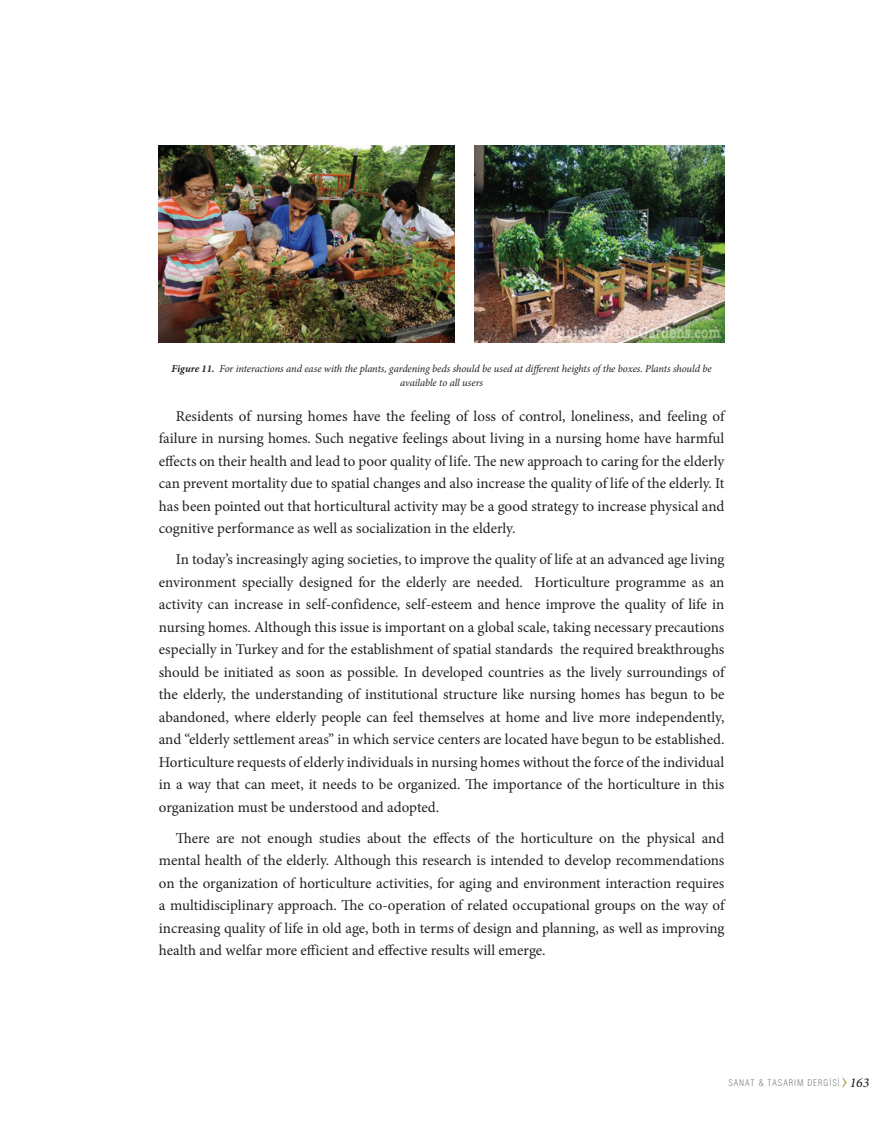
<style>
.page{position:relative;width:893px;height:1127px;background:#fff}
.page>*{position:absolute;margin:0;border:0;box-sizing:border-box;transform-origin:0 0}
.t1{font:15px/22.5px "Minion Pro";color:#231f20;text-align:justify}
.t2{font:italic 10.5px/13.5px "Minion Pro";letter-spacing:-.005em;color:#231f20;text-align:center}
.t3{font:300 condensed 9px "Helvetica";letter-spacing:.1em;color:#808285}
.s1{font-weight:700}
.s2{font-family:"Minion Pro";font-weight:500;font-style:italic;font-stretch:normal;font-size:13.5px;color:#231f20}
</style>
<div class="page">
<svg style="left:842px;top:1077px;width:5px;height:11px"></svg>
<img style="left:159px;top:146px;width:296px;height:197px">
<img style="left:474px;top:146px;width:250px;height:197px">
<p class="t2" style="left:172px;top:362px;width:542px"><span class="s1">Figure 11.</span> For interactions and ease with the plants, gardening beds should be used at different heights of the boxes. Plants should be available to all users</p>
<p class="t1" style="left:159px;top:405px;width:567px;text-indent:17px">Residents of nursing homes have the feeling of loss of control, loneliness, and feeling of failure in nursing homes. Such negative feelings about living in a nursing home have harmful effects on their health and lead to poor quality of life. The new approach to caring for the elderly can prevent mortality due to spatial changes and also increase the quality of life of the elderly. It has been pointed out that horticultural activity may be a good strategy to increase physical and cognitive performance as well as socialization in the elderly.</p>
<p class="t1" style="left:159px;top:548px;width:567px;text-indent:17px">In today’s increasingly aging societies, to improve the quality of life at an advanced age living environment specially designed for the elderly are needed. Horticulture programme as an activity can increase in self-confidence, self-esteem and hence improve the quality of life in nursing homes. Although this issue is important on a global scale, taking necessary precautions especially in Turkey and for the establishment of spatial standards the required breakthroughs should be initiated as soon as possible. In developed countries as the lively surroundings of the elderly, the understanding of institutional structure like nursing homes has begun to be abandoned, where elderly people can feel themselves at home and live more independently, and “elderly settlement areas” in which service centers are located have begun to be established.<br>Horticulture requests of elderly individuals in nursing homes without the force of the individual in a way that can meet, it needs to be organized. The importance of the horticulture in this organization must be understood and adopted.</p>
<p class="t1" style="left:159px;top:827px;width:567px;text-indent:17px">There are not enough studies about the effects of the horticulture on the physical and mental health of the elderly. Although this research is intended to develop recommendations on the organization of horticulture activities, for aging and environment interaction requires a multidisciplinary approach. The co-operation of related occupational groups on the way of increasing quality of life in old age, both in terms of design and planning, as well as improving health and welfar more efficient and effective results will emerge.</p>
<p class="t3" style="left:728px;top:1078px;width:142px">SANAT &amp; TASARIM DERGİSİ <span class="s2">163</span></p>
</div>
